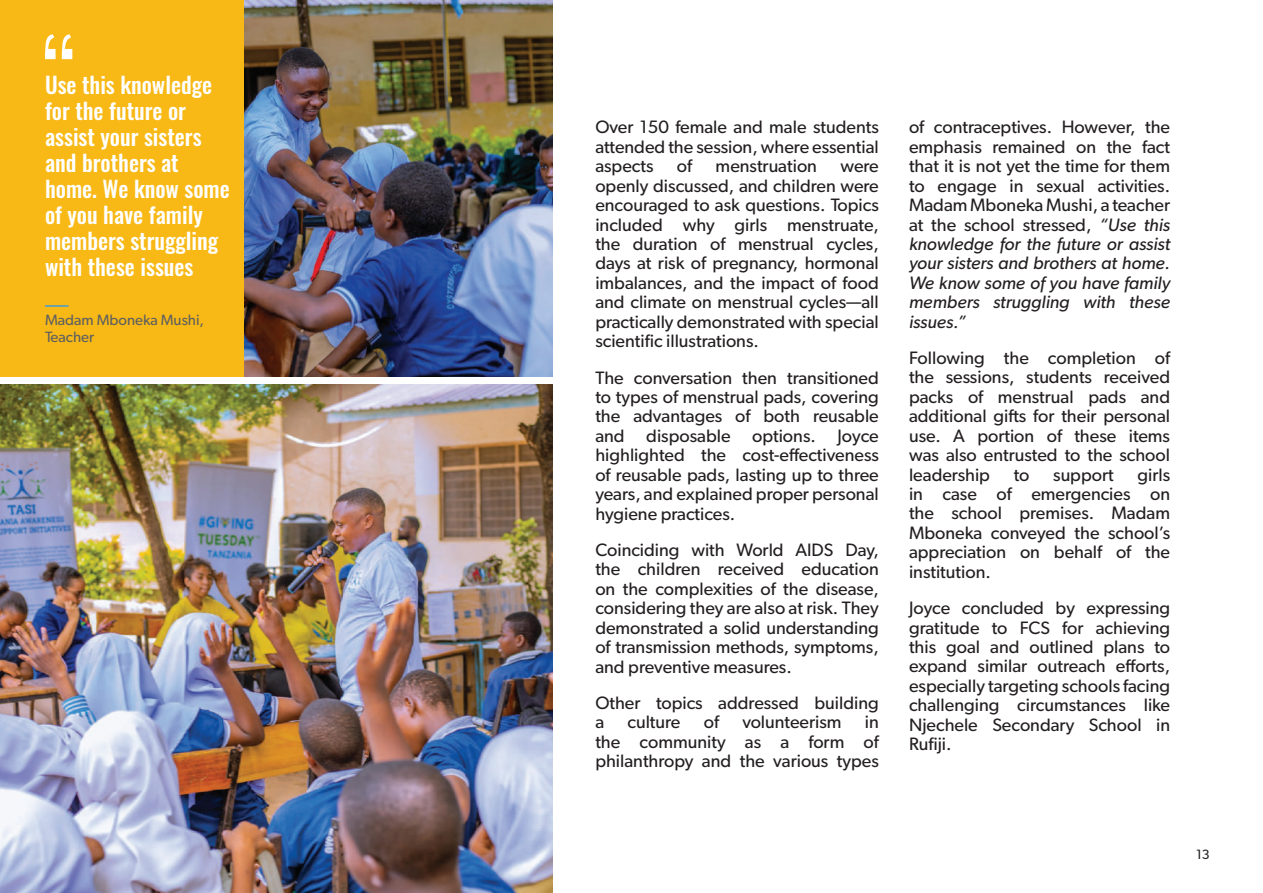
<style>
.page{position:relative;width:1263px;height:893px;background:#fff}
.page>*{position:absolute;margin:0;border:0;box-sizing:border-box;transform-origin:0 0}
.t1{font:500 22.5px/25.8px "Oswald";color:#fff}
.t2{font:18px/19.4px "Gibson";color:#231f20;text-align:justify}
.t3{font:15px/17.2px "Gibson";color:#5e5f5f}
.t4{font:13.5px "Gibson";color:#231f20}
.s1{font-style:italic}
</style>
<div class="page">
<img style="left:244px;top:0;width:309px;height:377px">
<img style="left:0;top:385px;width:553px;height:508px">
<div style="left:0;top:0;width:244px;height:377px;background:#f8b916"></div>
<svg style="left:45px;top:34px;width:27px;height:25px"></svg>
<hr style="left:45px;top:305px;width:24px;height:2px;background:#429ad4">
<p class="t1" style="left:45px;top:73px;width:186px">Use this knowledge for the future or assist your sisters and brothers at home. We know some of you have family members struggling with these issues</p>
<p class="t3" style="left:45px;top:311px;width:161px">Madam Mboneka Mushi,<br>Teacher</p>
<p class="t2" style="left:595px;top:117px;width:285px">Over 150 female and male students attended the session, where essential aspects</p>
<p class="t2" style="left:677px;top:156px;width:17px">of</p>
<p class="t2" style="left:716px;top:156px;width:103px">menstruation</p>
<p class="t2" style="left:595px;top:156px;width:285px;text-indent:245px">were openly discussed, and children were encouraged to ask questions. Topics included why girls menstruate, the duration of menstrual cycles, days at risk of pregnancy, hormonal imbalances, and the impact of food and climate on menstrual cycles—all practically demonstrated with special scientific illustrations.</p>
<p class="t2" style="left:595px;top:367px;width:285px">The conversation then transitioned to types of menstrual pads, covering the advantages of both reusable and disposable options. Joyce highlighted the cost-effectiveness of reusable pads, lasting up to three years, and explained proper personal hygiene practices.</p>
<p class="t2" style="left:595px;top:540px;width:285px">Coinciding with World AIDS Day, the children received education on the complexities of the disease, considering they are also at risk. They demonstrated a solid understanding of transmission methods, symptoms, and preventive measures.</p>
<p class="t2" style="left:595px;top:693px;width:285px">Other topics addressed building a</p>
<p class="t2" style="left:627px;top:712px;width:54px">culture</p>
<p class="t2" style="left:704px;top:712px;width:17px">of</p>
<p class="t2" style="left:742px;top:712px;width:101px">volunteerism</p>
<p class="t2" style="left:595px;top:712px;width:285px;text-indent:269px">in the community as a form of philanthropy and the various types</p>
<p class="t2" style="left:909px;top:117px;width:263px">of contraceptives. However, the emphasis remained on the fact that it is not yet the time for them to engage in sexual activities.<br>Madam Mboneka Mushi, a teacher at the school stressed, <span class="s1">“Use this knowledge for the future or assist your sisters and brothers at home.<br>We know some of you have family members struggling with these issues.”</span></p>
<p class="t2" style="left:909px;top:348px;width:263px">Following the completion of the sessions, students received packs of menstrual pads and additional gifts for their personal use. A portion of these items was also entrusted to the school leadership</p>
<p class="t2" style="left:909px;top:464px;width:263px;text-indent:228px">girls in case of emergencies on the school premises. Madam Mboneka conveyed the school’s appreciation on behalf of the institution.</p>
<p class="t2" style="left:909px;top:598px;width:263px">Joyce concluded by expressing gratitude to FCS for achieving this goal and outlined plans to expand similar outreach efforts, especially targeting schools facing challenging circumstances like Njechele Secondary School in Rufiji.</p>
<p class="t2" style="left:1014px;top:464px;width:17px">to</p>
<p class="t2" style="left:1053px;top:464px;width:62px">support</p>
<p class="t4" style="left:1196px;top:846px;width:15px">13</p>
</div>
